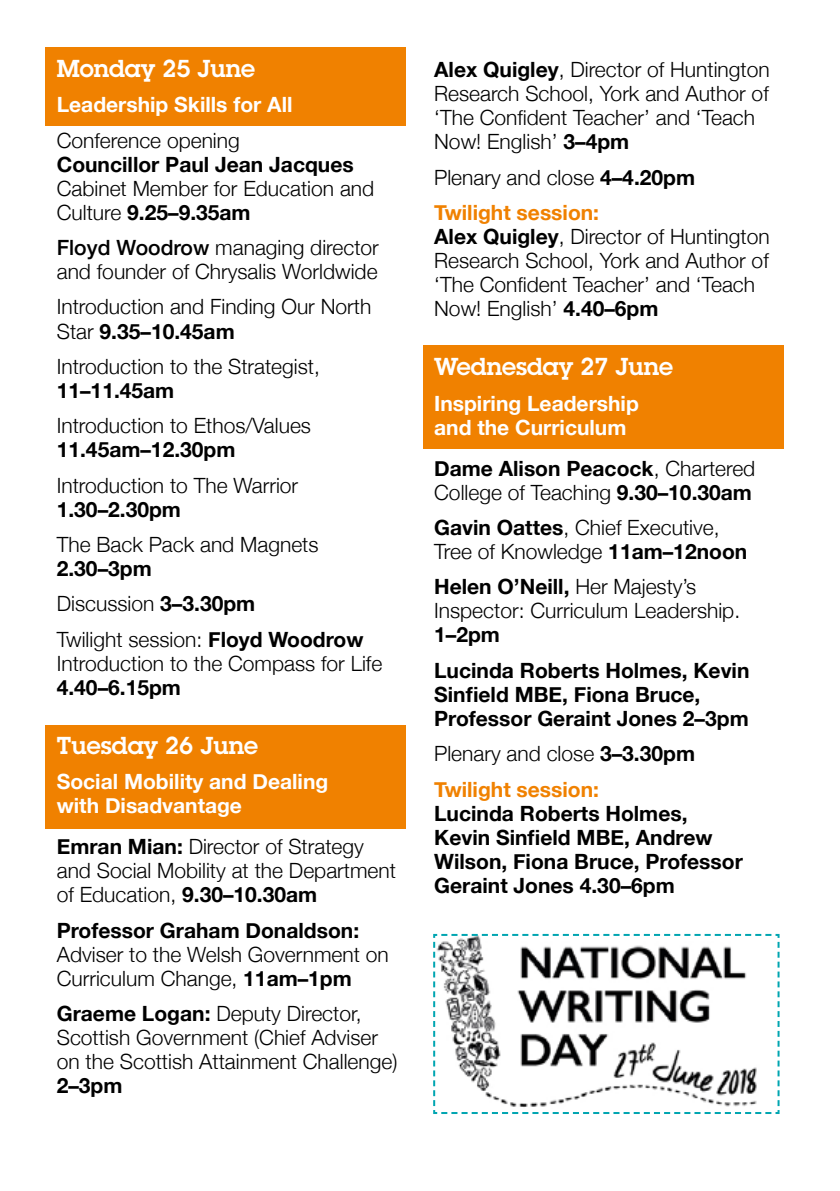
<style>
.page{position:relative;width:840px;height:1191px;background:#fff}
.page>*{position:absolute;margin:0;border:0;box-sizing:border-box;transform-origin:0 0}
.t1{font:600 24px "Lubalin Graph Std";color:#fff}
.t2{font:300 21px/24px "Helvetica Neue";color:#000}
.t3{font:700 21px/24px "Helvetica Neue";color:#000}
.t4{font:700 21px/24px "Helvetica Neue";color:#fff}
.t5{font:700 21px/35.4px "Helvetica Neue";color:#f08100}
.s1{font-weight:700}
.s2{font-weight:500}
.s3{font-weight:300}
.s4{font-weight:300;color:#000}
.s5{color:#000}
</style>
<div class="page">
<div style="left:422px;top:346px;width:360px;height:103px;background:#f08100"></div>
<div style="left:45px;top:48px;width:360px;height:78px;background:#f08100"></div>
<div style="left:45px;top:725px;width:360px;height:104px;background:#f08100"></div>
<svg style="left:433px;top:933px;width:347px;height:181px"></svg>
<p class="t1" style="left:57px;top:53px;width:200px">Monday 25 June</p>
<p class="t4" style="left:57px;top:93px;width:237px">Leadership Skills for All</p>
<p class="t2" style="left:57px;top:127px;width:184px">Conference opening</p>
<p class="t3" style="left:57px;top:153px;width:298px">Councillor Paul Jean Jacques</p>
<p class="t2" style="left:57px;top:175px;width:319px">Cabinet Member for Education and<br>Culture <span class="s1">9.25–9.35am</span></p>
<p class="t2" style="left:57px;top:234px;width:323px"><span class="s2">Floyd Woodrow</span> managing director and founder of Chrysalis Worldwide</p>
<p class="t2" style="left:57px;top:293px;width:316px">Introduction and Finding Our North<br>Star <span class="s1">9.35–10.45am</span></p>
<p class="t2" style="left:57px;top:353px;width:264px">Introduction to the Strategist,</p>
<p class="t3" style="left:57px;top:379px;width:119px">11–11.45am</p>
<p class="t2" style="left:57px;top:412px;width:255px">Introduction to Ethos/Values</p>
<p class="t3" style="left:57px;top:438px;width:180px">11.45am–12.30pm</p>
<p class="t2" style="left:57px;top:471px;width:243px">Introduction to The Warrior</p>
<p class="t3" style="left:57px;top:497px;width:126px">1.30–2.30pm</p>
<p class="t2" style="left:57px;top:531px;width:263px">The Back Pack and Magnets</p>
<p class="t3" style="left:57px;top:551px;width:308px;line-height:35.4px">2.30–3pm<br><span class="s3">Discussion</span> 3–3.30pm<br><span class="s3">Twilight session:</span> Floyd Woodrow</p>
<p class="t2" style="left:57px;top:649px;width:327px">Introduction to the Compass for Life</p>
<p class="t3" style="left:57px;top:676px;width:126px">4.40–6.15pm</p>
<p class="t1" style="left:57px;top:729px;width:203px">Tuesday 26 June</p>
<p class="t4" style="left:57px;top:770px;width:273px">Social Mobility and Dealing with Disadvantage</p>
<p class="t2" style="left:57px;top:833px;width:340px"><span class="s1">Emran Mian:</span> Director of Strategy and Social Mobility at the Department of Education, <span class="s1">9.30–10.30am</span></p>
<p class="t3" style="left:57px;top:918px;width:304px">Professor Graham Donaldson:</p>
<p class="t2" style="left:57px;top:940px;width:333px">Adviser to the Welsh Government on<br>Curriculum Change, <span class="s1">11am–1pm</span></p>
<p class="t2" style="left:57px;top:1000px;width:342px"><span class="s1">Graeme Logan:</span> Deputy Director,<br>Scottish Government (Chief Adviser on the Scottish Attainment Challenge)</p>
<p class="t3" style="left:57px;top:1074px;width:67px">2–3pm</p>
<p class="t2" style="left:434px;top:56px;width:337px"><span class="s1">Alex Quigley</span>, Director of Huntington<br>Research School, York and Author of ‘The Confident Teacher’ and ‘Teach<br>Now! English’ <span class="s1">3–4pm</span></p>
<p class="t5" style="left:434px;top:160px;width:262px"><span class="s4">Plenary and close</span> <span class="s5">4–4.20pm<br></span>Twilight session:</p>
<p class="t2" style="left:434px;top:223px;width:337px"><span class="s1">Alex Quigley</span>, Director of Huntington Research School, York and Author of ‘The Confident Teacher’ and ‘Teach Now! English’ <span class="s1">4.40–6pm</span></p>
<p class="t1" style="left:434px;top:351px;width:240px">Wednesday 27 June</p>
<p class="t4" style="left:434px;top:392px;width:206px">Inspiring Leadership and the Curriculum</p>
<p class="t3" style="left:434px;top:457px;width:322px">Dame Alison Peacock<span class="s3">, Chartered<br>College of Teaching</span> 9.30–10.30am</p>
<p class="t2" style="left:434px;top:514px;width:314px"><span class="s1">Gavin Oattes</span>, Chief Executive,<br>Tree of Knowledge <span class="s1">11am–12noon</span></p>
<p class="t2" style="left:434px;top:573px;width:307px"><span class="s1">Helen O’Neill,</span> Her Majesty’s<br>Inspector: Curriculum Leadership.</p>
<p class="t3" style="left:434px;top:618px;width:316px;line-height:35.4px">1–2pm<br>Lucinda Roberts Holmes, Kevin</p>
<p class="t3" style="left:434px;top:683px;width:316px">Sinfield MBE, Fiona Bruce,<br>Professor Geraint Jones 2–3pm</p>
<p class="t5" style="left:434px;top:736px;width:262px"><span class="s4">Plenary and close</span> <span class="s5">3–3.30pm<br></span>Twilight session:</p>
<p class="t3" style="left:434px;top:801px;width:310px">Lucinda Roberts Holmes,<br>Kevin Sinfield MBE, Andrew<br>Wilson, Fiona Bruce, Professor<br>Geraint Jones 4.30–6pm</p>
</div>
